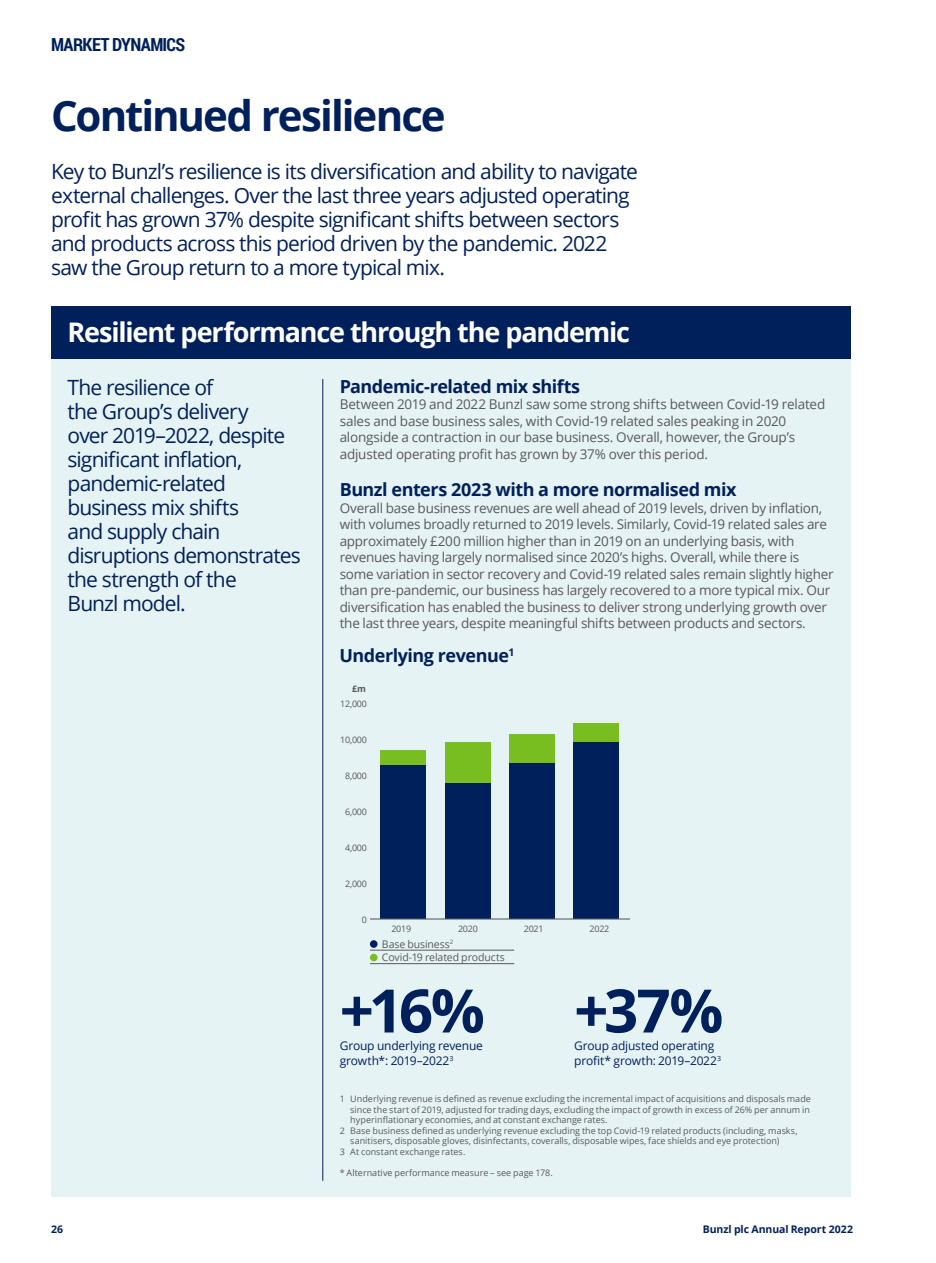
<style>
.page{position:relative;width:936px;height:1263px;background:#fff}
.page>*{position:absolute;margin:0;border:0;box-sizing:border-box;transform-origin:0 0}
.t1{font:700 60px "Open Sans";color:#00205b}
.t2{font:700 42px "Open Sans";letter-spacing:-.045em;color:#00205b}
.t3{font:700 27px "Open Sans";letter-spacing:-.045em;color:#fff}
.t4{font:21px/24px "Open Sans";letter-spacing:-.04em;color:#00205b}
.t5{font:700 18px "Open Sans";letter-spacing:-.025em;color:#00205b}
.t6{font:700 18px "Roboto Condensed";letter-spacing:-.03em;color:#00205b}
.t7{font:13.5px/16.5px "Open Sans";letter-spacing:-.02em;color:#58595b}
.t8{font:12px/15px "Open Sans";letter-spacing:-.015em;color:#00205b}
.t9{font:10.5px/13.5px "Open Sans";letter-spacing:-.01em;color:#58595b}
.t10{font:700 10.5px "Open Sans";color:#00205b}
.t11{font:9px "Open Sans";color:#58595b}
.t12{font:700 9px "Open Sans";color:#58595b}
</style>
<div class="page">
<div style="left:51px;top:358px;width:799px;height:839px;background:#e6f3f4"></div>
<div style="left:51px;top:306px;width:799px;height:52px;background:#00205b"></div>
<hr style="left:322px;top:379px;width:1px;height:802px;background:#00205b">
<hr style="left:370px;top:950px;width:144px;height:1px;background:#58595b">
<hr style="left:370px;top:963px;width:144px;height:1px;background:#58595b">
<div style="left:370px;top:940px;width:7px;height:8px;background:#00205b;border-radius:50%"></div>
<div style="left:370px;top:954px;width:7px;height:7px;background:#78be20;border-radius:50%"></div>
<div style="left:380px;top:750px;width:46px;height:15px;background:#78be20"></div>
<div style="left:444px;top:742px;width:46px;height:41px;background:#78be20"></div>
<div style="left:509px;top:734px;width:45px;height:29px;background:#78be20"></div>
<div style="left:573px;top:723px;width:46px;height:19px;background:#78be20"></div>
<div style="left:380px;top:765px;width:46px;height:153px;background:#00205b"></div>
<div style="left:444px;top:783px;width:46px;height:135px;background:#00205b"></div>
<div style="left:509px;top:763px;width:45px;height:155px;background:#00205b"></div>
<div style="left:573px;top:742px;width:46px;height:176px;background:#00205b"></div>
<hr style="left:370px;top:918px;width:260px;height:1px;background:#58595b">
<h3 class="t6" style="left:51px;top:32px;width:136px">MARKET DYNAMICS</h3>
<h2 class="t2" style="left:51px;top:86px;width:396px">Continued resilience</h2>
<p class="t4" style="left:51px;top:158px;width:588px">Key to Bunzl’s resilience is its diversification and ability to navigate external challenges. Over the last three years adjusted operating profit has grown 37% despite significant shifts between sectors and products across this period driven by the pandemic. 2022 saw the Group return to a more typical mix.</p>
<h3 class="t3" style="left:68px;top:313px;width:564px">Resilient performance through the pandemic</h3>
<h3 class="t4" style="left:68px;top:375px;width:235px">The resilience of<br>the Group’s delivery<br>over 2019–2022, despite significant inflation, pandemic-related business mix shifts<br>and supply chain disruptions demonstrates the strength of the<br>Bunzl model.</h3>
<h3 class="t5" style="left:339px;top:373px;width:242px">Pandemic-related mix shifts</h3>
<p class="t7" style="left:339px;top:396px;width:487px">Between 2019 and 2022 Bunzl saw some strong shifts between Covid-19 related sales and base business sales, with Covid-19 related sales peaking in 2020 alongside a contraction in our base business. Overall, however, the Group’s adjusted operating profit has grown by 37% over this period.</p>
<h3 class="t5" style="left:339px;top:477px;width:398px">Bunzl enters 2023 with a more normalised mix</h3>
<p class="t7" style="left:339px;top:499px;width:495px">Overall base business revenues are well ahead of 2019 levels, driven by inflation, with volumes broadly returned to 2019 levels. Similarly, Covid-19 related sales are approximately £200 million higher than in 2019 on an underlying basis, with revenues having largely normalised since 2020’s highs. Overall, while there is some variation in sector recovery and Covid-19 related sales remain slightly higher than pre-pandemic, our business has largely recovered to a more typical mix. Our diversification has enabled the business to deliver strong underlying growth over the last three years, despite meaningful shifts between products and sectors.</p>
<h3 class="t5" style="left:339px;top:643px;width:176px">Underlying revenue<sup>1</sup></h3>
<p class="t12" style="left:352px;top:682px;width:15px">£m</p>
<p class="t11" style="left:340px;top:697px;width:28px">12,000</p>
<p class="t11" style="left:340px;top:733px;width:28px">10,000</p>
<p class="t11" style="left:345px;top:769px;width:23px">8,000</p>
<p class="t11" style="left:345px;top:805px;width:23px">6,000</p>
<p class="t11" style="left:345px;top:842px;width:23px">4,000</p>
<p class="t11" style="left:345px;top:878px;width:23px">2,000</p>
<p class="t11" style="left:362px;top:914px;width:7px">0</p>
<p class="t11" style="left:391px;top:922px;width:21px">2019</p>
<p class="t11" style="left:458px;top:922px;width:21px">2020</p>
<p class="t11" style="left:524px;top:922px;width:21px">2021</p>
<p class="t11" style="left:589px;top:922px;width:21px">2022</p>
<p class="t9" style="left:382px;top:937px;width:124px">Base business<sup>2<br></sup>Covid-19 related products</p>
<h1 class="t1" style="left:339px;top:968px;width:147px">+16%</h1>
<p class="t8" style="left:339px;top:1038px;width:145px">Group underlying revenue growth*: 2019–2022<sup>3</sup></p>
<h1 class="t1" style="left:574px;top:968px;width:151px">+37%</h1>
<p class="t8" style="left:574px;top:1038px;width:148px">Group adjusted operating profit* growth: 2019–2022<sup>3</sup></p>
<p class="t11" style="left:339px;top:1092px;width:472px">1 Underlying revenue is defined as revenue excluding the incremental impact of acquisitions and disposals made</p>
<p class="t11" style="left:350px;top:1103px;width:461px">since the start of 2019, adjusted for trading days, excluding the impact of growth in excess of 26% per annum in</p>
<p class="t11" style="left:350px;top:1113px;width:259px">hyperinflationary economies, and at constant exchange rates.</p>
<p class="t11" style="left:339px;top:1124px;width:459px">2 Base business defined as underlying revenue excluding the top Covid-19 related products (including, masks,</p>
<p class="t11" style="left:350px;top:1135px;width:430px">sanitisers, disposable gloves, disinfectants, coveralls, disposable wipes, face shields and eye protection)</p>
<p class="t11" style="left:339px;top:1145px;width:127px">3 At constant exchange rates.</p>
<p class="t11" style="left:339px;top:1166px;width:215px">* Alternative performance measure – see page 178.</p>
<p class="t10" style="left:51px;top:1221px;width:14px">26</p>
<p class="t10" style="left:702px;top:1221px;width:152px">Bunzl plc Annual Report 2022</p>
</div>
